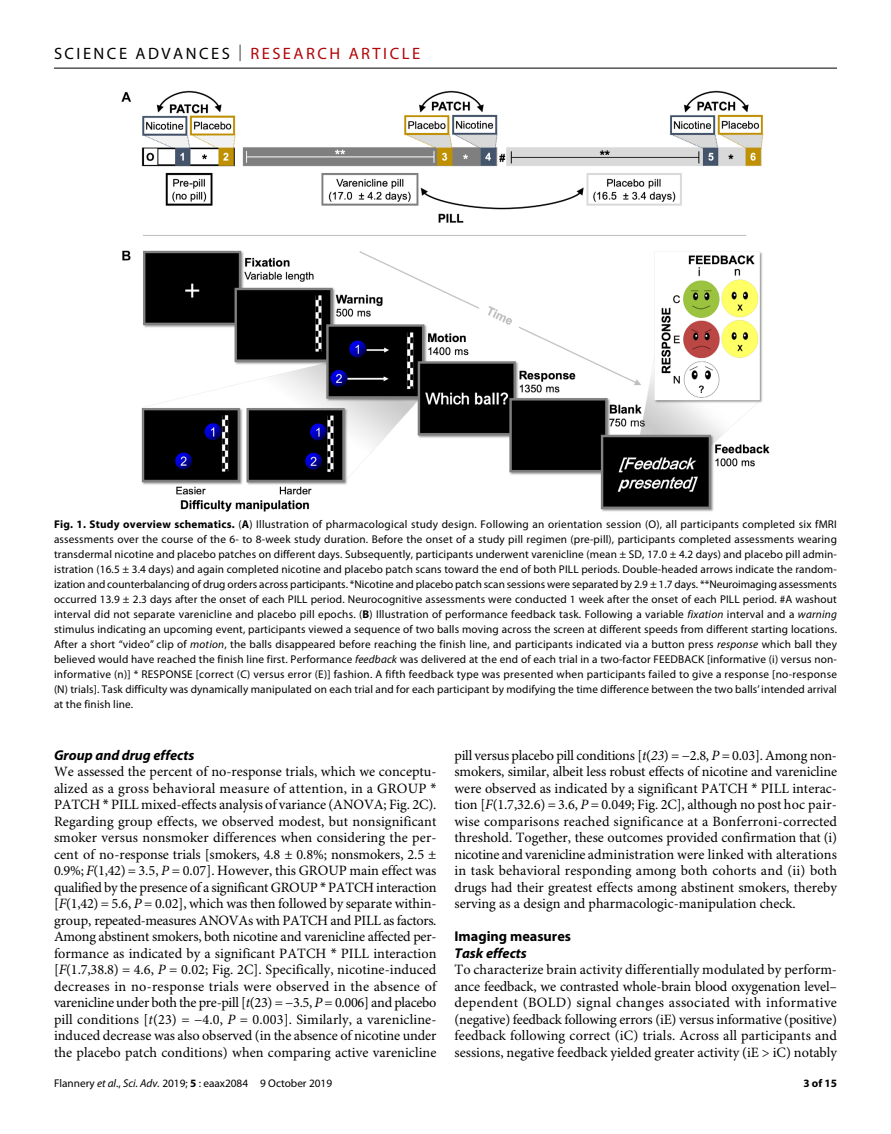
<style>
.page{position:relative;width:891px;height:1134px;background:#fff}
.page>*{position:absolute;margin:0;border:0;box-sizing:border-box;transform-origin:0 0}
.t1{font:16.5px "Myriad Pro";letter-spacing:.15em;color:#000}
.t2{font:14.25px/16.5px "Minion Pro";color:#000;text-align:justify}
.t3{font:italic 700 14.25px "Myriad Pro";color:#000}
.t4{font:700 14.25px "Myriad Pro";color:#000}
.t5{font:11.25px/15px "Myriad Pro";letter-spacing:.01em;color:#000;text-align:justify}
.t6{font:700 11.25px "Myriad Pro";color:#000}
.s1{font-weight:300}
.s2{color:#b10508}
.s3{font-weight:700}
.s4{font-style:italic}
.s5{font-family:"Myriad Pro"}
</style>
<div class="page">
<hr style="left:54px;top:68px;width:783px;height:1px;background:#000">
<img style="left:122px;top:90px;width:648px;height:422px">
<p class="t1" style="left:54px;top:40px;width:368px">SCIENCE ADVANCES <span class="s1">|</span> <span class="s2">RESEARCH ARTICLE</span></p>
<p class="t5" style="left:54px;top:517px;width:785px"><span class="s3">Fig. 1. Study overview schematics.</span> (<span class="s3">A</span>) Illustration of pharmacological study design. Following an orientation session (O), all participants completed six fMRI assessments over the course of the 6- to 8-week study duration. Before the onset of a study pill regimen (pre-pill), participants completed assessments wearing transdermal nicotine and placebo patches on different days. Subsequently, participants underwent varenicline (mean ± SD, 17.0 ± 4.2 days) and placebo pill admin&shy;istration (16.5 ± 3.4 days) and again completed nicotine and placebo patch scans toward the end of both PILL periods. Double-headed arrows indicate the random&shy;ization and counterbalancing of drug orders across participants. *Nicotine and placebo patch scan sessions were separated by 2.9 ± 1.7 days. **Neuroimaging assessments occurred 13.9 ± 2.3 days after the onset of each PILL period. Neurocognitive assessments were conducted 1 week after the onset of each PILL period. #A washout interval did not separate varenicline and placebo pill epochs. (<span class="s3">B</span>) Illustration of performance feedback task. Following a variable <span class="s4">fixation</span> interval and a <span class="s4">warning </span>stimulus indicating an upcoming event, participants viewed a sequence of two balls moving across the screen at different speeds from different starting locations.<br>After a short “video” clip of <span class="s4">motion</span>, the balls disappeared before reaching the finish line, and participants indicated via a button press <span class="s4">response</span> which ball they believed would have reached the finish line first. Performance <span class="s4">feedback</span> was delivered at the end of each trial in a two-factor FEEDBACK [informative (i) versus non&shy;informative (n)] * RESPONSE [correct (C) versus error (E)] fashion. A fifth feedback type was presented when participants failed to give a response [no-response (N) trials]. Task difficulty was dynamically manipulated on each trial and for each participant by modifying the time difference between the two balls’ intended arrival at the finish line.</p>
<p class="t3" style="left:54px;top:747px;width:142px">Group and drug effects</p>
<p class="t2" style="left:54px;top:765px;width:384px">We assessed the percent of no-response trials, which we conceptu&shy;alized as a gross behavioral measure of attention, in a GROUP <span class="s5">* </span>PATCH <span class="s5">*</span> PILL mixed-effects analysis of variance (ANOVA; Fig. 2C).<br>Regarding group effects, we observed modest, but nonsignificant smoker versus nonsmoker differences when considering the per&shy;cent of no-response trials [smokers, 4.8 ± 0.8%; nonsmokers, 2.5 ± 0.9%; <span class="s4">F</span>(1,42) = 3.5, <span class="s4">P</span> = 0.07]. However, this GROUP main effect was qualified by the presence of a significant GROUP <span class="s5">*</span> PATCH interaction [<span class="s4">F</span>(1,42) = 5.6, <span class="s4">P</span> = 0.02], which was then followed by separate within&shy;group, repeated-measures ANOVAs with PATCH and PILL as factors.<br>Among abstinent smokers, both nicotine and varenicline affected per&shy;formance as indicated by a significant PATCH <span class="s5">*</span> PILL interaction [<span class="s4">F</span>(1.7,38.8) = 4.6, <span class="s4">P</span> = 0.02; Fig. 2C]. Specifically, nicotine-induced decreases in no-response trials were observed in the absence of varenicline under both the pre-pill [<span class="s4">t</span>(23) = −3.5, <span class="s4">P</span> = 0.006] and placebo pill conditions [<span class="s4">t</span>(23) = −4.0, <span class="s4">P</span> = 0.003]. Similarly, a varenicline&shy;induced decrease was also observed (in the absence of nicotine under the placebo patch conditions) when comparing active varenicline</p>
<p class="t5" style="left:54px;top:1076px;width:280px">Flannery <span class="s4">et al</span>., <span class="s4">Sci. Adv.</span> 2019; <span class="s3">5</span> : eaax2084 9 October 2019</p>
<p class="t2" style="left:455px;top:748px;width:384px">pill versus placebo pill conditions [<span class="s4">t</span>(<span class="s4">23</span>) = −2.8, <span class="s4">P</span> = 0.03]. Among non&shy;smokers, similar, albeit less robust effects of nicotine and varenicline were observed as indicated by a significant PATCH <span class="s5">*</span> PILL interac&shy;tion [<span class="s4">F</span>(1.7,32.6) = 3.6, <span class="s4">P</span> = 0.049; Fig. 2C], although no post hoc pair&shy;wise comparisons reached significance at a Bonferroni-corrected threshold. Together, these outcomes provided confirmation that (i) nicotine and varenicline administration were linked with alterations in task behavioral responding among both cohorts and (ii) both drugs had their greatest effects among abstinent smokers, thereby serving as a design and pharmacologic-manipulation check.</p>
<p class="t4" style="left:455px;top:925px;width:118px">Imaging measures</p>
<p class="t3" style="left:455px;top:945px;width:74px">Task effects</p>
<p class="t2" style="left:455px;top:963px;width:384px">To characterize brain activity differentially modulated by perform&shy;ance feedback, we contrasted whole-brain blood oxygenation level– dependent (BOLD) signal changes associated with informative (negative) feedback following errors (iE) versus informative (positive) feedback following correct (iC) trials. Across all participants and sessions, negative feedback yielded greater activity (iE &gt; iC) notably</p>
<p class="t6" style="left:803px;top:1074px;width:35px">3 of 15</p>
</div>
